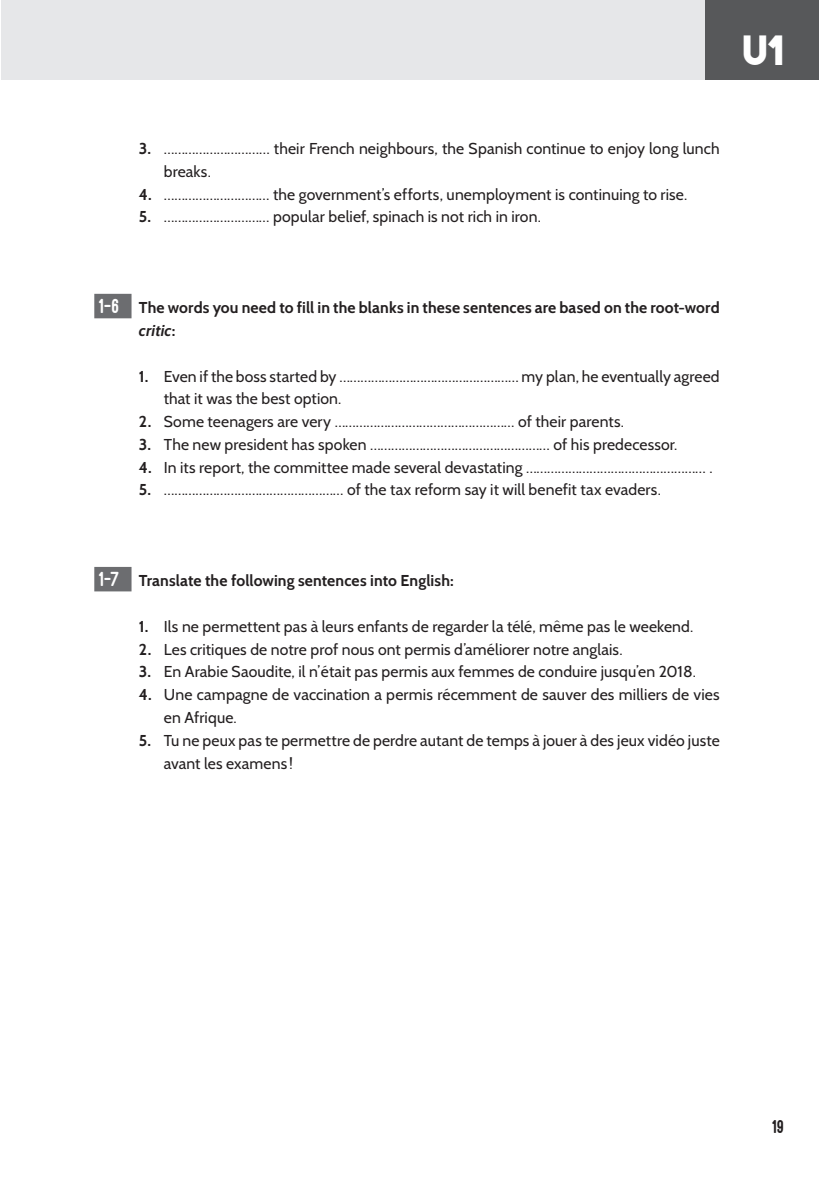
<style>
.page{position:relative;width:819px;height:1191px;background:#fff}
.page>*{position:absolute;margin:0;border:0;box-sizing:border-box;transform-origin:0 0}
.t1{font:40.25px "The Bold Font";color:#fff}
.t2{font:800 19.25px "Ostrich Sans";color:#231f20}
.t3{font:15.75px/22.8px "Cabin";letter-spacing:.01em;color:#231f20}
.t4{font:700 15.75px/22.8px "Cabin";letter-spacing:.01em;color:#231f20}
.s1{font-weight:700}
.s2{font-family:"Ostrich Sans";font-weight:800;font-size:21px;color:#fff}
.s3{font-style:italic}
</style>
<div class="page">
<div style="left:1px;top:0;width:818px;height:79px;background:#e6e7e9"></div>
<div style="left:704px;top:0;width:115px;height:79px;background:#57585a"></div>
<div style="left:94px;top:294px;width:37px;height:24px;background:#6c6d70"></div>
<div style="left:94px;top:567px;width:37px;height:24px;background:#6c6d70"></div>
<h1 class="t1" style="left:741px;top:25px;width:44px">U1</h1>
<p class="t3" style="left:164px;top:137px;width:557px;text-indent:-25px"><span class="s1">3.</span> ………………………… their French neighbours, the Spanish continue to enjoy long lunch breaks.</p>
<p class="t3" style="left:139px;top:182px;width:549px"><span class="s1">4.</span> ………………………… the government’s efforts, unemployment is continuing to rise.</p>
<p class="t3" style="left:139px;top:205px;width:403px"><span class="s1">5.</span> ………………………… popular belief, spinach is not rich in iron.</p>
<p class="t4" style="left:139px;top:296px;width:582px;text-indent:-40px"><span class="s2">1-6</span> The words you need to fill in the blanks in these sentences are based on the root-word <span class="s3">critic</span>:</p>
<p class="t3" style="left:164px;top:364px;width:557px;text-indent:-25px"><span class="s1">1.</span> Even if the boss started by …………………………………………… my plan, he eventually agreed that it was the best option.</p>
<p class="t3" style="left:139px;top:410px;width:486px"><span class="s1">2.</span> Some teenagers are very …………………………………………… of their parents.</p>
<p class="t3" style="left:139px;top:433px;width:540px"><span class="s1">3.</span> The new president has spoken …………………………………………… of his predecessor.</p>
<p class="t3" style="left:139px;top:455px;width:575px"><span class="s1">4.</span> In its report, the committee made several devastating …………………………………………… .</p>
<p class="t3" style="left:139px;top:478px;width:523px"><span class="s1">5.</span> …………………………………………… of the tax reform say it will benefit tax evaders.</p>
<p class="t4" style="left:99px;top:569px;width:356px"><span class="s2">1-7</span> Translate the following sentences into English:</p>
<p class="t3" style="left:139px;top:615px;width:556px"><span class="s1">1.</span> Ils ne permettent pas à leurs enfants de regarder la télé, même pas le weekend.</p>
<p class="t3" style="left:139px;top:637px;width:485px"><span class="s1">2.</span> Les critiques de notre prof nous ont permis d’améliorer notre anglais.</p>
<p class="t3" style="left:139px;top:660px;width:558px"><span class="s1">3.</span> En Arabie Saoudite, il n’était pas permis aux femmes de conduire jusqu’en 2018.</p>
<p class="t3" style="left:164px;top:683px;width:557px;text-indent:-25px"><span class="s1">4.</span> Une campagne de vaccination a permis récemment de sauver des milliers de vies en Afrique.</p>
<p class="t3" style="left:164px;top:728px;width:557px;text-indent:-25px"><span class="s1">5.</span> Tu ne peux pas te permettre de perdre autant de temps à jouer à des jeux vidéo juste avant les examens !</p>
<p class="t2" style="left:772px;top:1116px;width:13px">19</p>
</div>
